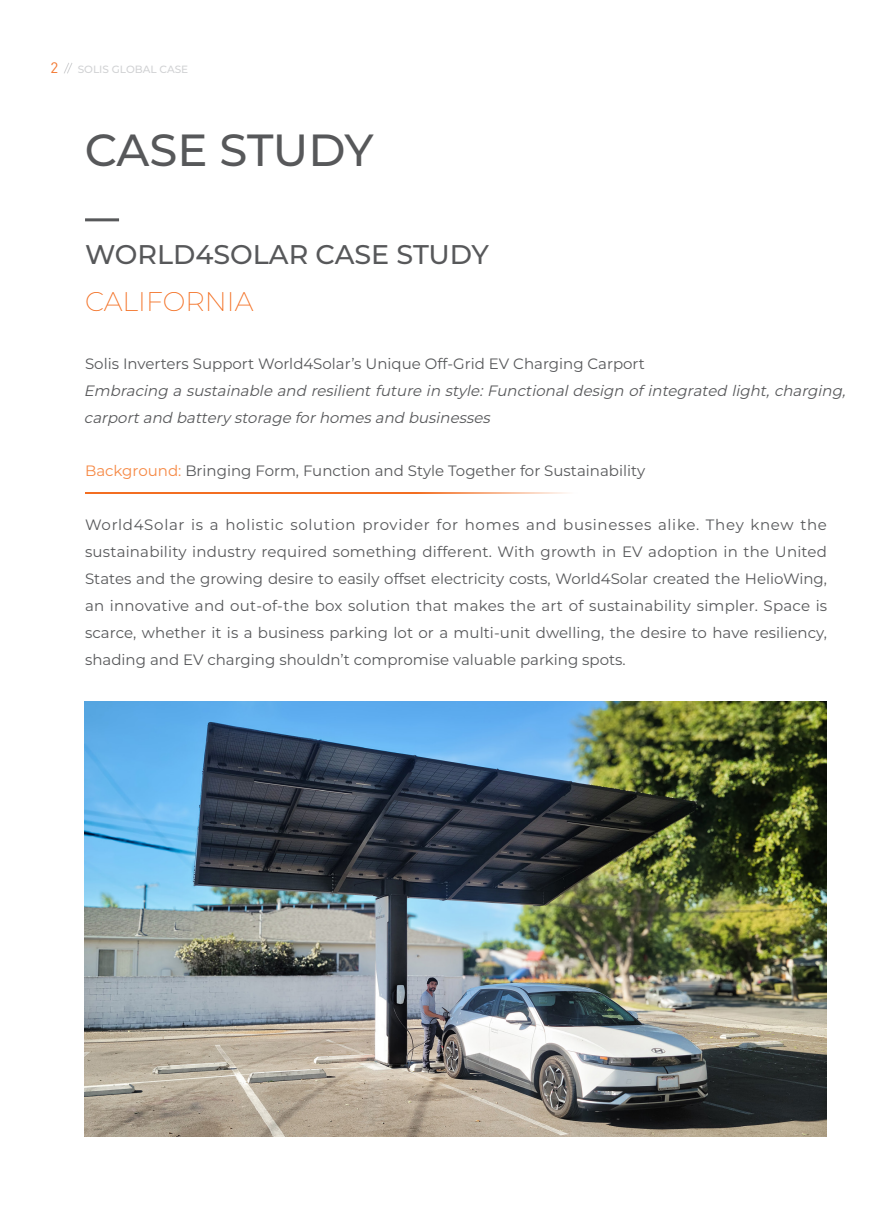
<style>
.page{position:relative;width:893px;height:1212px;background:#fff}
.page>*{position:absolute;margin:0;border:0;box-sizing:border-box;transform-origin:0 0}
.t1{font:500 45px "Montserrat";letter-spacing:-.01em;color:#57585a}
.t2{font:500 27px "Montserrat";color:#57585a}
.t3{font:200 27px "Montserrat";color:#f36e21}
.段落样式1{font:15px/27px "Montserrat";color:#57585a;text-align:justify}
.段落样式1-2{font:italic 15px/27px "Montserrat";color:#57585a}
.t4{font:15px "DIN Pro";color:#f37932}
.t5{font:500 10.5px "Montserrat";color:#d1d2d4}
.s1{color:#f68945}
</style>
<div class="page">
<svg style="left:64px;top:63px;width:9px;height:11px"></svg>
<hr style="left:85px;top:218px;width:34px;height:3px;background:#57585a">
<img style="left:85px;top:702px;width:742px;height:435px">
<hr style="left:85px;top:492px;width:493px;height:2px;background:#f36e21">
<p class="t4" style="left:51px;top:58px;width:9px">2</p>
<p class="t5" style="left:78px;top:62px;width:112px">SOLIS GLOBAL CASE</p>
<p class="t1" style="left:85px;top:118px;width:290px">CASE STUDY</p>
<p class="t2" style="left:85px;top:236px;width:405px">WORLD4SOLAR CASE STUDY</p>
<p class="t3" style="left:85px;top:283px;width:170px">CALIFORNIA</p>
<p class="段落样式1" style="left:85px;top:350px;width:561px">Solis Inverters Support World4Solar’s Unique Off-Grid EV Charging Carport</p>
<p class="段落样式1-2" style="left:84px;top:377px;width:767px">Embracing a sustainable and resilientfuture in style:Functionaldesign ofintegrated light,charging, carportand battery storage forhomesand businesses</p>
<p class="段落样式1" style="left:85px;top:456px;width:562px"><span class="s1">Background:</span> Bringing Form, Function and Style Together for Sustainability</p>
<p class="段落样式1" style="left:85px;top:510px;width:744px">World4Solar is a holistic solution provider for homes and businesses alike. They knew the sustainability industry required something different. With growth in EV adoption in the United States and the growing desire to easily offset electricity costs, World4Solar created the HelioWing, an innovative and out-of-the box solution that makes the art of sustainability simpler. Space is scarce, whether it is a business parking lot or a multi-unit dwelling, the desire to have resiliency, shading and EV charging shouldn’t compromise valuable parking spots.</p>
</div>
